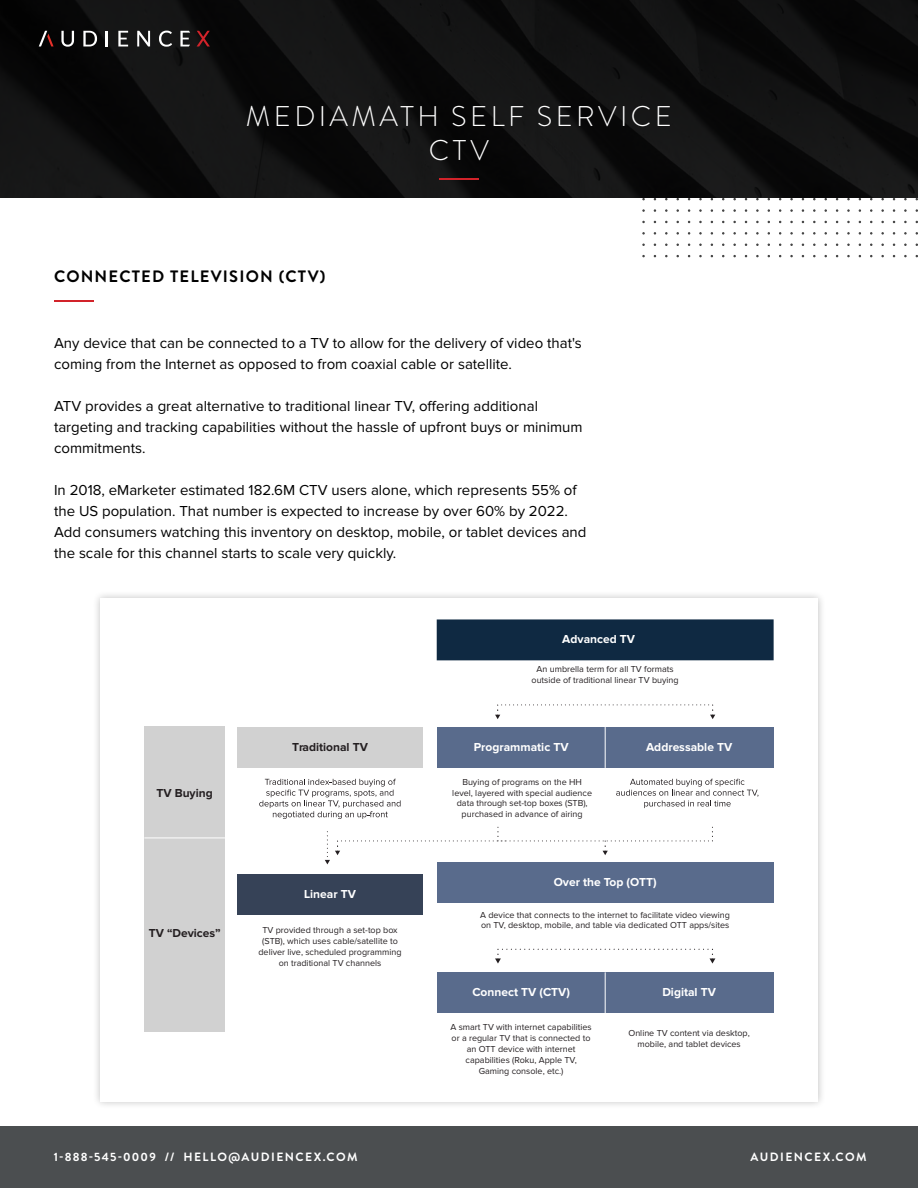
<style>
.page{position:relative;width:918px;height:1188px;background:#fff}
.page>*{position:absolute;margin:0;border:0;box-sizing:border-box;transform-origin:0 0}
.t1{font:300 28.5px/34.2px "Brandon Grotesque";letter-spacing:.12em;color:#fff;text-align:center}
.t2{font:700 16.5px "Brandon Grotesque";letter-spacing:.07em;color:#000}
.t3{font:15px/21px "Proxima Nova";color:#000}
.t4{font:700 12px "Proxima Nova";color:#fff}
.t5{font:700 12px "Brandon Grotesque";letter-spacing:.12em;color:#fff}
.t6{font:700 12px "Proxima Nova";color:#241f21}
.t7{font:9px/10.8px "Proxima Nova";color:#241f21;text-align:center}
</style>
<div class="page">
<img style="left:0;top:0;width:918px;height:198px">
<hr style="left:439px;top:178px;width:40px;height:2px;background:#d2232a">
<div style="left:0;top:1126px;width:918px;height:62px;background:#4b4e50"></div>
<hr style="left:54px;top:300px;width:40px;height:2px;background:#d2232a">
<svg style="left:197px;top:31px;width:13px;height:15px"></svg>
<svg style="left:61px;top:31px;width:13px;height:16px"></svg>
<svg style="left:83px;top:31px;width:14px;height:15px"></svg>
<svg style="left:106px;top:31px;width:2px;height:15px"></svg>
<svg style="left:118px;top:31px;width:10px;height:15px"></svg>
<svg style="left:137px;top:31px;width:13px;height:15px"></svg>
<svg style="left:159px;top:31px;width:13px;height:16px"></svg>
<svg style="left:180px;top:31px;width:10px;height:15px"></svg>
<svg style="left:39px;top:31px;width:15px;height:15px"></svg>
<div style="left:92px;top:590px;width:734px;height:520px;background:#000;opacity:.25"></div>
<div style="left:100px;top:598px;width:718px;height:503px;background:#fff"></div>
<div style="left:238px;top:874px;width:185px;height:41px;background:#364257"></div>
<div style="left:144px;top:726px;width:81px;height:306px;background:#d1d1d1"></div>
<div style="left:437px;top:727px;width:337px;height:41px;background:#596b8c"></div>
<div style="left:437px;top:619px;width:337px;height:41px;background:#0f2942"></div>
<div style="left:437px;top:862px;width:337px;height:41px;background:#596b8c"></div>
<div style="left:437px;top:972px;width:337px;height:41px;background:#596b8c"></div>
<div style="left:238px;top:727px;width:185px;height:41px;background:#d1d1d1"></div>
<svg style="left:259px;top:779px;width:142px;height:40px"></svg>
<svg style="left:616px;top:779px;width:142px;height:29px"></svg>
<hr style="left:605px;top:727px;width:1px;height:41px;background:#fff">
<hr style="left:144px;top:838px;width:81px;height:1px;background:#fff">
<svg style="left:495px;top:704px;width:220px;height:15px"></svg>
<svg style="left:495px;top:949px;width:220px;height:15px"></svg>
<hr style="left:605px;top:972px;width:1px;height:41px;background:#fff">
<svg style="left:325px;top:827px;width:388px;height:37px"></svg>
<h1 class="t1" style="left:246px;top:99px;width:427px">MEDIAMATH SELF SERVICE<br>CTV</h1>
<h2 class="t2" style="left:54px;top:264px;width:273px">CONNECTED TELEVISION (CTV)</h2>
<h3 class="t3" style="left:54px;top:332px;width:529px">Any device that can be connected to a TV to allow for the delivery of video that's coming from the Internet as opposed to from coaxial cable or satellite.</h3>
<h3 class="t3" style="left:54px;top:395px;width:530px">ATV provides a great alternative to traditional linear TV, offering additional targeting and tracking capabilities without the hassle of upfront buys or minimum commitments.</h3>
<p class="t3" style="left:54px;top:479px;width:534px">In 2018, eMarketer estimated 182.6M CTV users alone, which represents 55% of the US population. That number is expected to increase by over 60% by 2022.<br>Add consumers watching this inventory on desktop, mobile, or tablet devices and the scale for this channel starts to scale very quickly.</p>
<h3 class="t4" style="left:562px;top:633px;width:74px">Advanced TV</h3>
<h3 class="t6" style="left:156px;top:787px;width:58px">TV Buying</h3>
<h3 class="t6" style="left:149px;top:928px;width:74px">TV “Devices”</h3>
<h3 class="t6" style="left:292px;top:742px;width:77px">Traditional TV</h3>
<h3 class="t4" style="left:304px;top:889px;width:53px">Linear TV</h3>
<p class="t7" style="left:258px;top:925px;width:145px">TV provided through a set-top box (STB), which uses cable/satellite to deliver live, scheduled programming on traditional TV channels</p>
<p class="t7" style="left:532px;top:664px;width:149px">An umbrella term for all TV formats outside of traditional linear TV buying</p>
<h3 class="t4" style="left:474px;top:742px;width:96px">Programmatic TV</h3>
<h3 class="t4" style="left:646px;top:742px;width:88px">Addressable TV</h3>
<p class="t7" style="left:452px;top:777px;width:141px">Buying of programs on the HH level, layered with special audience data through set-top boxes (STB), purchased in advance of airing</p>
<h3 class="t4" style="left:554px;top:877px;width:104px">Over the Top (OTT)</h3>
<p class="t7" style="left:480px;top:909px;width:251px;text-align:left">A device that connects to the internet to facilitate video viewing on TV, desktop, mobile, and table via dedicated OTT apps/sites</p>
<h3 class="t4" style="left:472px;top:986px;width:99px">Connect TV (CTV)</h3>
<h3 class="t4" style="left:662px;top:986px;width:55px">Digital TV</h3>
<p class="t7" style="left:451px;top:1022px;width:143px">A smart TV with internet capabilities or a regular TV that is connected to an OTT device with internet capabilities (Roku, Apple TV,<br>Gaming console, etc.)</p>
<p class="t7" style="left:628px;top:1028px;width:123px">Online TV content via desktop, mobile, and tablet devices</p>
<h3 class="t5" style="left:54px;top:1149px;width:305px">1-888-545-0009 // HELLO@AUDIENCEX.COM</h3>
<h3 class="t5" style="left:751px;top:1149px;width:118px">AUDIENCEX.COM</h3>
</div>
